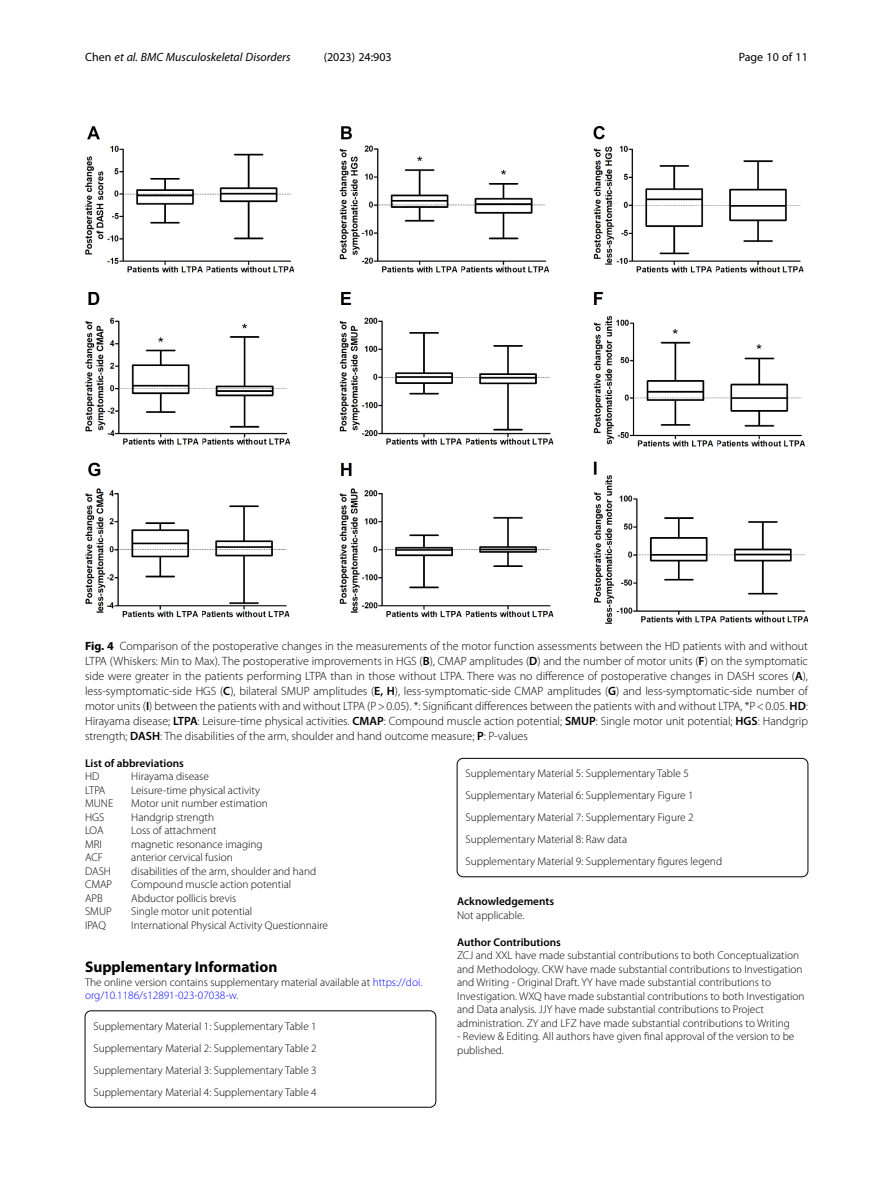
<style>
.page{position:relative;width:893px;height:1191px;background:#fff}
.page>*{position:absolute;margin:0;border:0;box-sizing:border-box;transform-origin:0 0}
.Head_1{font:700 15.45px "Myriad Pro";color:#000}
.Figure_Caption{font:300 12px/15px "Myriad Pro";color:#000;text-align:justify}
.t1{font:italic 12px "Myriad Pro";color:#000}
.t2{font:12px "Myriad Pro";color:#000}
.Author_Contribution{font:300 11.25px/13.5px "Myriad Pro";color:#000}
.Additional_File_Info{font:300 11.25px "Myriad Pro";color:#000}
.Abbreviation_Para_1{font:300 11.25px "Myriad Pro";color:#000}
.Article_Note_ESM{font:300 11.25px/13.5px "Myriad Pro";color:#000}
.Endmatter_Heading{font:600 11.25px "Myriad Pro";color:#000}
.Abbrevation_Heading{font:600 11.25px "Myriad Pro";color:#000}
.Acknowledgements{font:300 11.25px "Myriad Pro";color:#000}
.s1{font-style:normal}
.s2{font-weight:700}
.s3{font-weight:600}
.s4{color:#00f}
</style>
<div class="page">
<div style="left:85px;top:1010px;width:351px;height:97px;border:1px solid #000;border-radius:6px"></div>
<div style="left:457px;top:758px;width:351px;height:119px;border:1px solid #000;border-radius:6px"></div>
<img style="left:85px;top:126px;width:723px;height:497px">
<p class="t1" style="left:85px;top:50px;width:207px"><span class="s1">Chen</span> et al. BMC Musculoskeletal Disorders</p>
<p class="t2" style="left:324px;top:50px;width:70px">(2023) 24:903</p>
<p class="t2" style="left:739px;top:50px;width:71px">Page 10 of 11</p>
<p class="Figure_Caption" style="left:85px;top:639px;width:724px"><span class="s2">Fig. 4</span> Comparison of the postoperative changes in the measurements of the motor function assessments between the HD patients with and without LTPA (Whiskers: Min to Max). The postoperative improvements in HGS (<span class="s3">B</span>), CMAP amplitudes (<span class="s3">D</span>) and the number of motor units (<span class="s3">F</span>) on the symptomatic side were greater in the patients performing LTPA than in those without LTPA. There was no difference of postoperative changes in DASH scores (<span class="s3">A</span>), less-symptomatic-side HGS (<span class="s3">C</span>), bilateral SMUP amplitudes (<span class="s3">E, H</span>), less-symptomatic-side CMAP amplitudes (<span class="s3">G</span>) and less-symptomatic-side number of motor units (<span class="s3">I</span>) between the patients with and without LTPA (P&gt;0.05). *: Significant differences between the patients with and without LTPA, *P&lt;0.05. <span class="s3">HD</span>:<br>Hirayama disease; <span class="s3">LTPA</span>: Leisure-time physical activities. <span class="s3">CMAP</span>: Compound muscle action potential; <span class="s3">SMUP</span>: Single motor unit potential; <span class="s3">HGS</span>: Handgrip strength; <span class="s3">DASH</span>: The disabilities of the arm, shoulder and hand outcome measure; <span class="s3">P</span>: P-values</p>
<p class="Abbrevation_Heading" style="left:85px;top:755px;width:100px">List of abbreviations</p>
<p class="Abbreviation_Para_1" style="left:85px;top:770px;width:16px">HD</p>
<p class="Abbreviation_Para_1" style="left:131px;top:770px;width:79px">Hirayama disease</p>
<p class="Abbreviation_Para_1" style="left:85px;top:783px;width:22px">LTPA</p>
<p class="Abbreviation_Para_1" style="left:131px;top:783px;width:130px">Leisure-time physical activity</p>
<p class="Abbreviation_Para_1" style="left:85px;top:797px;width:30px">MUNE</p>
<p class="Abbreviation_Para_1" style="left:131px;top:797px;width:138px">Motor unit number estimation</p>
<p class="Abbreviation_Para_1" style="left:85px;top:810px;width:21px">HGS</p>
<p class="Abbreviation_Para_1" style="left:131px;top:810px;width:84px">Handgrip strength</p>
<p class="Abbreviation_Para_1" style="left:85px;top:824px;width:20px">LOA</p>
<p class="Abbreviation_Para_1" style="left:131px;top:824px;width:87px">Loss of attachment</p>
<p class="Abbreviation_Para_1" style="left:85px;top:837px;width:18px">MRI</p>
<p class="Abbreviation_Para_1" style="left:131px;top:837px;width:133px">magnetic resonance imaging</p>
<p class="Abbreviation_Para_1" style="left:85px;top:851px;width:20px">ACF</p>
<p class="Abbreviation_Para_1" style="left:131px;top:851px;width:103px">anterior cervical fusion</p>
<p class="Abbreviation_Para_1" style="left:85px;top:864px;width:28px">DASH</p>
<p class="Abbreviation_Para_1" style="left:131px;top:864px;width:186px">disabilities of the arm, shoulder and hand</p>
<p class="Abbreviation_Para_1" style="left:85px;top:878px;width:29px">CMAP</p>
<p class="Abbreviation_Para_1" style="left:131px;top:878px;width:161px">Compound muscle action potential</p>
<p class="Abbreviation_Para_1" style="left:85px;top:891px;width:19px">APB</p>
<p class="Abbreviation_Para_1" style="left:131px;top:891px;width:107px">Abductor pollicis brevis</p>
<p class="Abbreviation_Para_1" style="left:85px;top:905px;width:28px">SMUP</p>
<p class="Abbreviation_Para_1" style="left:131px;top:905px;width:123px">Single motor unit potential</p>
<p class="Abbreviation_Para_1" style="left:85px;top:918px;width:22px">IPAQ</p>
<p class="Abbreviation_Para_1" style="left:131px;top:918px;width:198px">International Physical Activity Questionnaire</p>
<p class="Head_1" style="left:85px;top:957px;width:194px">Supplementary Information</p>
<p class="Article_Note_ESM" style="left:85px;top:975px;width:339px">The online version contains supplementary material available at <span class="s4">https://doi. org/10.1186/s12891-023-07038-w</span>.</p>
<p class="Additional_File_Info" style="left:94px;top:1020px;width:225px">Supplementary Material 1: Supplementary Table 1</p>
<p class="Additional_File_Info" style="left:94px;top:1042px;width:225px">Supplementary Material 2: Supplementary Table 2</p>
<p class="Additional_File_Info" style="left:94px;top:1064px;width:225px">Supplementary Material 3: Supplementary Table 3</p>
<p class="Additional_File_Info" style="left:94px;top:1086px;width:225px">Supplementary Material 4: Supplementary Table 4</p>
<p class="Additional_File_Info" style="left:466px;top:767px;width:225px">Supplementary Material 5: Supplementary Table 5</p>
<p class="Additional_File_Info" style="left:466px;top:789px;width:229px">Supplementary Material 6: Supplementary Figure 1</p>
<p class="Additional_File_Info" style="left:466px;top:811px;width:229px">Supplementary Material 7: Supplementary Figure 2</p>
<p class="Additional_File_Info" style="left:466px;top:833px;width:163px">Supplementary Material 8: Raw data</p>
<p class="Additional_File_Info" style="left:466px;top:855px;width:258px">Supplementary Material 9: Supplementary figures legend</p>
<p class="Endmatter_Heading" style="left:457px;top:894px;width:98px">Acknowledgements</p>
<p class="Acknowledgements" style="left:457px;top:908px;width:69px">Not applicable.</p>
<p class="Endmatter_Heading" style="left:457px;top:934px;width:105px">Author Contributions</p>
<p class="Author_Contribution" style="left:457px;top:949px;width:349px">ZCJ and XXL have made substantial contributions to both Conceptualization and Methodology. CKW have made substantial contributions to Investigation and Writing - Original Draft. YY have made substantial contributions to Investigation. WXQ have made substantial contributions to both Investigation and Data analysis. JJY have made substantial contributions to Project administration. ZY and LFZ have made substantial contributions to Writing</p>
<p class="Author_Contribution" style="left:457px;top:1030px;width:339px">- Review &amp; Editing. All authors have given final approval of the version to be published.</p>
</div>
